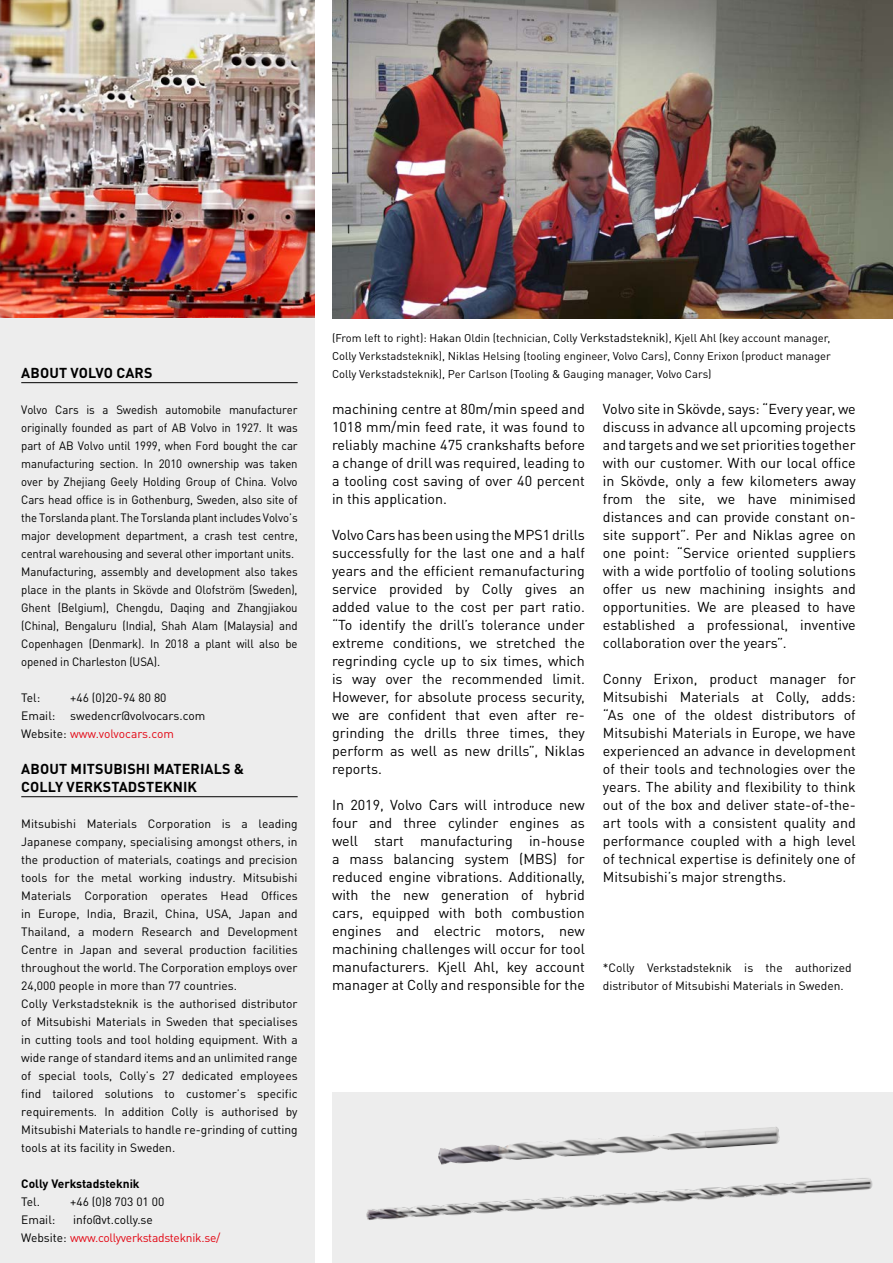
<style>
.page{position:relative;width:893px;height:1263px;background:#fff}
.page>*{position:absolute;margin:0;border:0;box-sizing:border-box;transform-origin:0 0}
.t1{font:14.25px/18px "DIN Pro";color:#000;text-align:justify}
.MSS1_Copytext-Headli{font:700 14.25px/18px "DIN Pro";letter-spacing:.01em;color:#000}
.MSS1_Copytext-Small{font:12px/18px "DIN Pro";color:#000}
.MSS1_Copytext-Small-2{font:12px/18px "DIN Pro";color:#000;text-align:justify;scale:.95 1}
.t2{font:12px "DIN Pro";letter-spacing:-.02em;color:#e30613}
.t3{font:12px "DIN Pro";color:#e30613}
.t4{font:700 12px "DIN Pro";color:#000}
.MSS1_Copytext-Small-3{font:11.25px/18px "DIN Pro";color:#000;text-align:justify}
.s1{color:#000}
.s2{font-size:12px}
</style>
<div class="page">
<div style="left:332px;top:1093px;width:561px;height:170px;background:#ededed"></div>
<img style="left:332px;top:0;width:561px;height:319px">
<img style="left:0;top:0;width:314px;height:318px">
<div style="left:0;top:319px;width:314px;height:944px;background:#ededed"></div>
<img style="left:438px;top:1127px;width:342px;height:38px">
<img style="left:366px;top:1178px;width:507px;height:42px">
<hr style="left:21px;top:382px;width:277px;height:1px;background:#000">
<hr style="left:21px;top:796px;width:277px;height:1px;background:#000">
<p class="MSS1_Copytext-Headli" style="left:21px;top:362px;width:133px">ABOUT VOLVO CARS</p>
<p class="MSS1_Copytext-Small-2" style="left:21px;top:399px;width:292px">Volvo Cars is a Swedish automobile manufacturer originally founded as part of AB Volvo in 1927. It was part of AB Volvo until 1999, when Ford bought the car manufacturing section. In 2010 ownership was taken over by Zhejiang Geely Holding Group of China. Volvo Cars head office is in Gothenburg, Sweden, also site of the Torslanda plant. The Torslanda plant includes Volvo’s major development department, a crash test centre, central warehousing and several other important units.</p>
<p class="MSS1_Copytext-Small-2" style="left:21px;top:561px;width:292px">Manufacturing, assembly and development also takes place in the plants in Skövde and Olofström (Sweden), Ghent (Belgium), Chengdu, Daqing and Zhangjiakou (China), Bengaluru (India), Shah Alam (Malaysia) and Copenhagen (Denmark). In 2018 a plant will also be opened in Charleston (USA).</p>
<p class="MSS1_Copytext-Small" style="left:21px;top:687px;width:21px">Tel:</p>
<p class="MSS1_Copytext-Small" style="left:21px;top:687px;width:186px;text-indent:49px">+46 (0)20-94 80 80<br>Email: swedencr@volvocars.com</p>
<p class="t3" style="left:21px;top:724px;width:154px"><span class="s1">Website:</span> www.volvocars.com</p>
<p class="MSS1_Copytext-Headli" style="left:21px;top:758px;width:224px">ABOUT MITSUBISHI MATERIALS &amp;<br>COLLY VERKSTADSTEKNIK</p>
<p class="MSS1_Copytext-Small" style="left:21px;top:813px;width:278px;text-align:justify">Mitsubishi Materials Corporation is a leading Japanese company, specialising amongst others, in the production of materials, coatings and precision tools for the metal working industry. Mitsubishi Materials Corporation operates Head Offices in Europe, India, Brazil, China, USA, Japan and Thailand, a modern Research and Development Centre in Japan and several production facilities throughout the world. The Corporation employs over 24,000 people in more than 77 countries.</p>
<p class="MSS1_Copytext-Small" style="left:21px;top:993px;width:278px;text-align:justify">Colly Verkstadsteknik is the authorised distributor of Mitsubishi Materials in Sweden that specialises in cutting tools and tool holding equipment. With a wide range of standard items and an unlimited range of special tools, Colly’s 27 dedicated employees find tailored solutions to customer’s specific requirements. In addition Colly is authorised by Mitsubishi Materials to handle re-grinding of cutting tools at its facility in Sweden.</p>
<p class="t4" style="left:21px;top:1174px;width:120px">Colly Verkstadsteknik</p>
<p class="MSS1_Copytext-Small" style="left:21px;top:1191px;width:20px">Tel.</p>
<p class="MSS1_Copytext-Small" style="left:70px;top:1191px;width:96px">+46 (0)8 703 01 00</p>
<p class="MSS1_Copytext-Small" style="left:21px;top:1209px;width:36px">Email:</p>
<p class="MSS1_Copytext-Small" style="left:73px;top:1209px;width:81px">info@vt.colly.se</p>
<p class="t2" style="left:21px;top:1228px;width:201px"><span class="s1">Website:</span> www.collyverkstadsteknik.se/</p>
<p class="MSS1_Copytext-Small-3" style="left:332px;top:328px;width:500px">(From left to right): Hakan Oldin (technician, Colly <span class="s2">Verkstadsteknik</span>), Kjell Ahl (key account manager, Colly Verkstadsteknik), Niklas Helsing (tooling engineer, Volvo Cars), Conny Erixon (product manager Colly Verkstadsteknik), Per Carlson (Tooling &amp; Gauging manager, Volvo Cars)</p>
<p class="t1" style="left:332px;top:398px;width:254px">machining centre at 80m/min speed and 1018 mm/min feed rate, it was found to reliably machine 475 crankshafts before a change of drill was required, leading to a tooling cost saving of over 40 percent in this application.</p>
<p class="t1" style="left:332px;top:524px;width:254px">Volvo Cars has been using the MPS1 drills successfully for the last one and a half years and the efficient remanufacturing service provided by Colly gives an added value to the cost per part ratio. “To identify the drill’s tolerance under extreme conditions, we stretched the regrinding cycle up to six times, which is way over the recommended limit.<br>However, for absolute process security, we are confident that even after re&shy;grinding the drills three times, they perform as well as new drills”, Niklas reports.</p>
<p class="t1" style="left:332px;top:794px;width:254px">In 2019, Volvo Cars will introduce new four and three cylinder engines as well start manufacturing in-house a mass balancing system (MBS) for reduced engine vibrations. Additionally, with the new generation of hybrid cars, equipped with both combustion engines and electric motors, new machining challenges will occur for tool manufacturers. Kjell Ahl, key account manager at Colly and responsible for the</p>
<p class="t1" style="left:603px;top:398px;width:254px">Volvo site in Skövde, says: “Every year, we discuss in advance all upcoming projects and targets and we set priorities together with our customer. With our local office in Skövde, only a few kilometers away from the site, we have minimised distances and can provide constant on&shy;site support”. Per and Niklas agree on one point: “Service oriented suppliers with a wide portfolio of tooling solutions offer us new machining insights and opportunities. We are pleased to have established a professional, inventive collaboration over the years”.</p>
<p class="t1" style="left:603px;top:668px;width:254px">Conny Erixon, product manager for Mitsubishi Materials at Colly, adds: “As one of the oldest distributors of Mitsubishi Materials in Europe, we have experienced an advance in development of their tools and technologies over the years. The ability and flexibility to think out of the box and deliver state-of-the&shy;art tools with a consistent quality and performance coupled with a high level of technical expertise is definitely one of Mitsubishi’s major strengths.</p>
<p class="MSS1_Copytext-Small" style="left:603px;top:957px;width:250px">*Colly Verkstadsteknik is the authorized distributor of Mitsubishi Materials in Sweden.</p>
</div>
